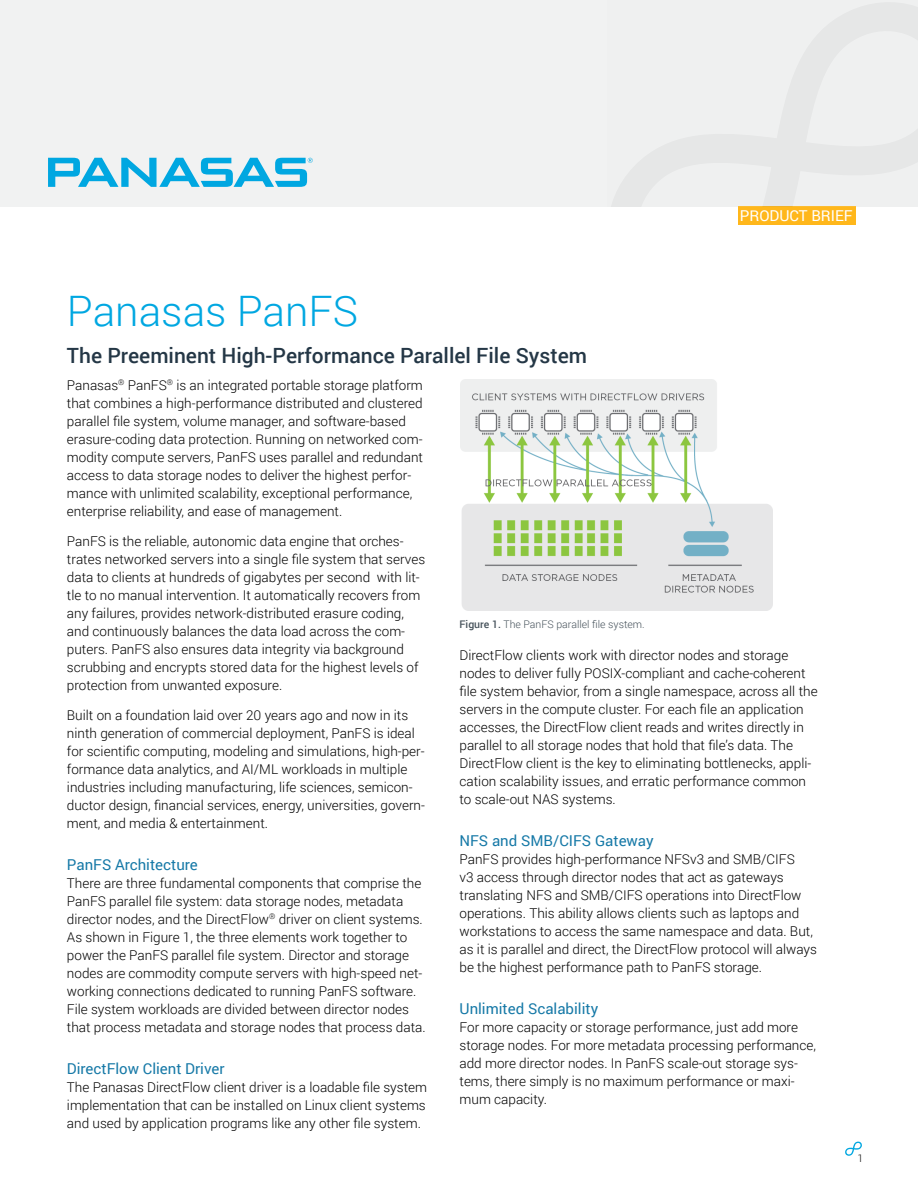
<style>
.page{position:relative;width:918px;height:1188px;background:#fff}
.page>*{position:absolute;margin:0;border:0;box-sizing:border-box;transform-origin:0 0}
.t1{font:300 42px "Roboto";color:#00a7e1}
.t2{font:500 21px "Roboto";color:#243746}
.t3{font:15px "Roboto";color:#1679a7}
.t4{font:15px "Roboto";color:#fff}
.t5{font:300 13.5px/18px "Roboto";color:#000}
.t6{font:300 10.5px "Roboto";color:#46525b}
.t7{font:300 10.5px "Roboto";color:#000}
.s1{font-weight:500}
</style>
<div class="page">
<svg style="left:845px;top:1141px;width:17px;height:15px"></svg>
<div style="left:0;top:0;width:918px;height:206px;background:#f1f2f2"></div>
<svg style="left:48px;top:158px;width:265px;height:29px"></svg>
<div style="left:738px;top:206px;width:117px;height:19px;background:#ffb71b"></div>
<svg style="left:608px;top:3px;width:310px;height:204px"></svg>
<img style="left:460px;top:379px;width:313px;height:231px">
<p class="t4" style="left:740px;top:206px;width:114px">PRODUCT BRIEF</p>
<h1 class="t1" style="left:67px;top:282px;width:293px">Panasas PanFS</h1>
<h2 class="t2" style="left:67px;top:341px;width:522px">The Preeminent High-Performance Parallel File System</h2>
<p class="t5" style="left:67px;top:376px;width:358px">Panasas<sup>®</sup> PanFS<sup>®</sup> is an integrated portable storage platform that combines a high-performance distributed and clustered parallel file system, volume manager, and software-based erasure-coding data protection. Running on networked com&shy;modity compute servers, PanFS uses parallel and redundant access to data storage nodes to deliver the highest perfor&shy;mance with unlimited scalability, exceptional performance, enterprise reliability, and ease of management.</p>
<p class="t5" style="left:67px;top:532px;width:360px">PanFS is the reliable, autonomic data engine that orches&shy;trates networked servers into a single file system that serves data to clients at hundreds of gigabytes per second with lit&shy;tle to no manual intervention. It automatically recovers from any failures, provides network-distributed erasure coding, and continuously balances the data load across the com&shy;puters. PanFS also ensures data integrity via background scrubbing and encrypts stored data for the highest levels of protection from unwanted exposure.</p>
<p class="t5" style="left:67px;top:706px;width:360px">Built on a foundation laid over 20 years ago and now in its ninth generation of commercial deployment, PanFS is ideal for scientific computing, modeling and simulations, high-per&shy;formance data analytics, and AI/ML workloads in multiple industries including manufacturing, life sciences, semicon&shy;ductor design, financial services, energy, universities, govern&shy;ment, and media &amp; entertainment.</p>
<p class="t3" style="left:67px;top:854px;width:132px">PanFS Architecture</p>
<p class="t5" style="left:67px;top:874px;width:360px">There are three fundamental components that comprise the PanFS parallel file system: data storage nodes, metadata director nodes, and the DirectFlow<sup>®</sup> driver on client systems.<br>As shown in Figure 1, the three elements work together to power the PanFS parallel file system. Director and storage nodes are commodity compute servers with high-speed net&shy;working connections dedicated to running PanFS software.<br>File system workloads are divided between director nodes that process metadata and storage nodes that process data.</p>
<p class="t3" style="left:67px;top:1058px;width:159px">DirectFlow Client Driver</p>
<p class="t5" style="left:67px;top:1078px;width:362px;text-align:justify">The Panasas DirectFlow client driver is a loadable file system implementation that can be installed on Linux client systems and used by application programs like any other file system.</p>
<p class="t6" style="left:460px;top:617px;width:187px"><span class="s1">Figure 1.</span> The PanFS parallel file system.</p>
<p class="t5" style="left:460px;top:646px;width:360px">DirectFlow clients work with director nodes and storage nodes to deliver fully POSIX-compliant and cache-coherent file system behavior, from a single namespace, across all the servers in the compute cluster. For each file an application accesses, the DirectFlow client reads and writes directly in parallel to all storage nodes that hold that file’s data. The DirectFlow client is the key to eliminating bottlenecks, appli&shy;cation scalability issues, and erratic performance common to scale-out NAS systems.</p>
<p class="t3" style="left:460px;top:830px;width:196px">NFS and SMB/CIFS Gateway</p>
<p class="t5" style="left:460px;top:850px;width:359px">PanFS provides high-performance NFSv3 and SMB/CIFS<br>v3 access through director nodes that act as gateways translating NFS and SMB/CIFS operations into DirectFlow operations. This ability allows clients such as laptops and workstations to access the same namespace and data. But, as it is parallel and direct, the DirectFlow protocol will always be the highest performance path to PanFS storage.</p>
<p class="t3" style="left:460px;top:998px;width:140px">Unlimited Scalability</p>
<p class="t5" style="left:460px;top:1018px;width:358px">For more capacity or storage performance, just add more storage nodes. For more metadata processing performance, add more director nodes. In PanFS scale-out storage sys&shy;tems, there simply is no maximum performance or maxi&shy;mum capacity.</p>
<p class="t7" style="left:857px;top:1151px;width:7px">1</p>
</div>
